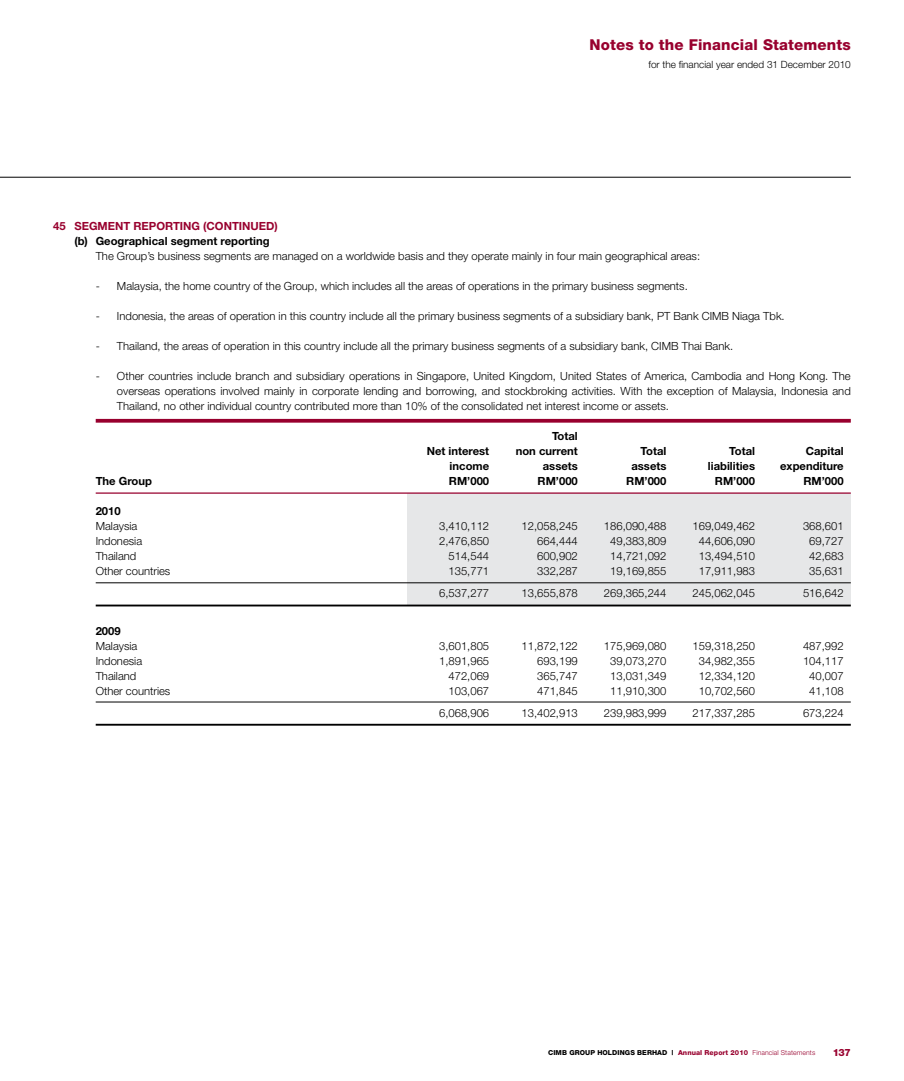
<style>
.page{position:relative;width:904px;height:1081px;background:#fff}
.page>*{position:absolute;margin:0;border:0;box-sizing:border-box;transform-origin:0 0}
.t1{font:800 15px "Helvetica Neue";letter-spacing:.01em;color:#98002e}
.t2{font:300 11.25px/15px "Helvetica Neue";color:#000;text-align:justify}
.t3{font:700 11.25px "Helvetica Neue";color:#000}
.t4{font:700 11.25px "Helvetica Neue";color:#98002e}
.t5{font:300 10px "Helvetica Neue";color:#000}
.t6{font:800 10px "Helvetica Neue";color:#98002e}
.t7{font:800 6.88px "Helvetica Neue";letter-spacing:.01em;color:#000}
.s1{color:#98002e}
.s2{font-weight:300;color:#98002e}
</style>
<div class="page">
<hr style="left:0;top:177px;width:850px;height:1px;background:#000">
<div style="left:407px;top:493px;width:443px;height:113px;background:#e6e7e8"></div>
<svg style="left:96px;top:419px;width:754px;height:4px;background:#a01640"></svg>
<hr style="left:96px;top:492px;width:754px;height:2px;background:#98002e">
<hr style="left:96px;top:582px;width:754px;height:1px;background:#000">
<hr style="left:96px;top:604px;width:754px;height:2px;background:#000">
<hr style="left:96px;top:702px;width:754px;height:1px;background:#000">
<hr style="left:96px;top:724px;width:754px;height:1px;background:#000">
<h1 class="t1" style="left:589px;top:36px;width:263px">Notes to the Financial Statements</h1>
<p class="t5" style="left:648px;top:58px;width:204px">for the financial year ended 31 December 2010</p>
<p class="t4" style="left:53px;top:219px;width:22px">45 Se</p>
<p class="t4" style="left:89px;top:219px;width:190px">gment reporti ng (Conti nued)</p>
<p class="t3" style="left:74px;top:234px;width:197px">(b) Geographical segment reporting</p>
<p class="t2" style="left:96px;top:248px;width:606px">The Group’s business segments are managed on a worldwide basis and they operate mainly in four main geographical areas:</p>
<p class="t2" style="left:96px;top:279px;width:593px">- Malaysia, the home country of the Group, which includes all the areas of operations in the primary business segments.</p>
<p class="t2" style="left:96px;top:309px;width:690px">- Indonesia, the areas of operation in this country include all the primary business segments of a subsidiary bank, PT Bank CIMB Niaga Tbk.</p>
<p class="t2" style="left:96px;top:339px;width:639px">- Thailand, the areas of operation in this country include all the primary business segments of a subsidiary bank, CIMB Thai Bank.</p>
<p class="t2" style="left:117px;top:369px;width:735px;text-indent:-21px">- Other countries include branch and subsidiary operations in Singapore, United Kingdom, United States of America, Cambodia and Hong Kong. The overseas operations involved mainly in corporate lending and borrowing, and stockbroking activities. With the exception of Malaysia, Indonesia and Thailand, no other individual country contributed more than 10% of the consolidated net interest income or assets.</p>
<p class="t3" style="left:552px;top:429px;width:27px">Total</p>
<p class="t3" style="left:426px;top:444px;width:64px">N et interest</p>
<p class="t3" style="left:515px;top:444px;width:64px">non current</p>
<p class="t3" style="left:640px;top:444px;width:27px">Total</p>
<p class="t3" style="left:729px;top:444px;width:27px">Total</p>
<p class="t3" style="left:805px;top:444px;width:39px">Capital</p>
<p class="t3" style="left:449px;top:459px;width:41px">income</p>
<p class="t3" style="left:543px;top:459px;width:36px">assets</p>
<p class="t3" style="left:631px;top:459px;width:36px">assets</p>
<p class="t3" style="left:708px;top:459px;width:49px">liabilities</p>
<p class="t3" style="left:780px;top:459px;width:65px">expenditure</p>
<p class="t3" style="left:96px;top:474px;width:58px">The Group</p>
<p class="t3" style="left:449px;top:474px;width:42px">RM’000</p>
<p class="t3" style="left:537px;top:474px;width:42px">RM’000</p>
<p class="t3" style="left:626px;top:474px;width:42px">RM’000</p>
<p class="t3" style="left:715px;top:474px;width:42px">RM’000</p>
<p class="t3" style="left:803px;top:474px;width:42px">RM’000</p>
<p class="t3" style="left:96px;top:504px;width:27px">2010</p>
<p class="t2" style="left:96px;top:518px;width:43px">Malaysia</p>
<p class="t2" style="left:439px;top:518px;width:52px">3,410,112</p>
<p class="t2" style="left:521px;top:518px;width:58px">12,058,245</p>
<p class="t2" style="left:604px;top:518px;width:64px">186,090,488</p>
<p class="t2" style="left:692px;top:518px;width:64px">169,049,462</p>
<p class="t2" style="left:803px;top:518px;width:42px">368,601</p>
<p class="t2" style="left:96px;top:533px;width:48px">Indonesia</p>
<p class="t2" style="left:439px;top:533px;width:52px">2,476,850</p>
<p class="t2" style="left:537px;top:533px;width:42px">664,444</p>
<p class="t2" style="left:610px;top:533px;width:58px">49,383,809</p>
<p class="t2" style="left:698px;top:533px;width:58px">44,606,090</p>
<p class="t2" style="left:809px;top:533px;width:36px">69,727</p>
<p class="t2" style="left:96px;top:548px;width:42px">Thailand</p>
<p class="t2" style="left:448px;top:548px;width:42px">514,544</p>
<p class="t2" style="left:537px;top:548px;width:42px">600,902</p>
<p class="t2" style="left:610px;top:548px;width:58px">14,721,092</p>
<p class="t2" style="left:698px;top:548px;width:58px">13,494,510</p>
<p class="t2" style="left:809px;top:548px;width:36px">42,683</p>
<p class="t2" style="left:96px;top:563px;width:76px">Other countries</p>
<p class="t2" style="left:448px;top:563px;width:42px">135,771</p>
<p class="t2" style="left:537px;top:563px;width:42px">332,287</p>
<p class="t2" style="left:610px;top:563px;width:58px">19,169,855</p>
<p class="t2" style="left:698px;top:563px;width:58px">17,911,983</p>
<p class="t2" style="left:809px;top:563px;width:36px">35,631</p>
<p class="t2" style="left:439px;top:586px;width:52px">6,537,277</p>
<p class="t2" style="left:521px;top:586px;width:58px">13,655,878</p>
<p class="t2" style="left:604px;top:586px;width:64px">269,365,244</p>
<p class="t2" style="left:692px;top:586px;width:64px">245,062,045</p>
<p class="t2" style="left:803px;top:586px;width:42px">516,642</p>
<p class="t3" style="left:96px;top:623px;width:27px">2009</p>
<p class="t2" style="left:96px;top:638px;width:43px">Malaysia</p>
<p class="t2" style="left:439px;top:638px;width:52px">3,601,805</p>
<p class="t2" style="left:521px;top:638px;width:58px">11,872,122</p>
<p class="t2" style="left:604px;top:638px;width:64px">175,969,080</p>
<p class="t2" style="left:692px;top:638px;width:64px">159,318,250</p>
<p class="t2" style="left:803px;top:638px;width:42px">487,992</p>
<p class="t2" style="left:96px;top:653px;width:48px">Indonesia</p>
<p class="t2" style="left:439px;top:653px;width:52px">1,891,965</p>
<p class="t2" style="left:537px;top:653px;width:42px">693,199</p>
<p class="t2" style="left:610px;top:653px;width:58px">39,073,270</p>
<p class="t2" style="left:698px;top:653px;width:58px">34,982,355</p>
<p class="t2" style="left:803px;top:653px;width:42px">104,117</p>
<p class="t2" style="left:96px;top:668px;width:42px">Thailand</p>
<p class="t2" style="left:448px;top:668px;width:42px">472,069</p>
<p class="t2" style="left:537px;top:668px;width:42px">365,747</p>
<p class="t2" style="left:610px;top:668px;width:58px">13,031,349</p>
<p class="t2" style="left:698px;top:668px;width:58px">12,334,120</p>
<p class="t2" style="left:809px;top:668px;width:36px">40,007</p>
<p class="t2" style="left:96px;top:683px;width:76px">Other countries</p>
<p class="t2" style="left:448px;top:683px;width:42px">103,067</p>
<p class="t2" style="left:537px;top:683px;width:42px">471,845</p>
<p class="t2" style="left:610px;top:683px;width:58px">11,910,300</p>
<p class="t2" style="left:698px;top:683px;width:58px">10,702,560</p>
<p class="t2" style="left:809px;top:683px;width:36px">41,108</p>
<p class="t2" style="left:439px;top:705px;width:52px">6,068,906</p>
<p class="t2" style="left:521px;top:705px;width:58px">13,402,913</p>
<p class="t2" style="left:604px;top:705px;width:64px">239,983,999</p>
<p class="t2" style="left:692px;top:705px;width:64px">217,337,285</p>
<p class="t2" style="left:803px;top:705px;width:42px">673,224</p>
<p class="t7" style="left:548px;top:1048px;width:269px">CIMB GROUP HOLDINGS BERHAD | <span class="s1">Annual Report 2010</span> <span class="s2">Financial Statements</span></p>
<p class="t6" style="left:832px;top:1046px;width:20px">137</p>
</div>
